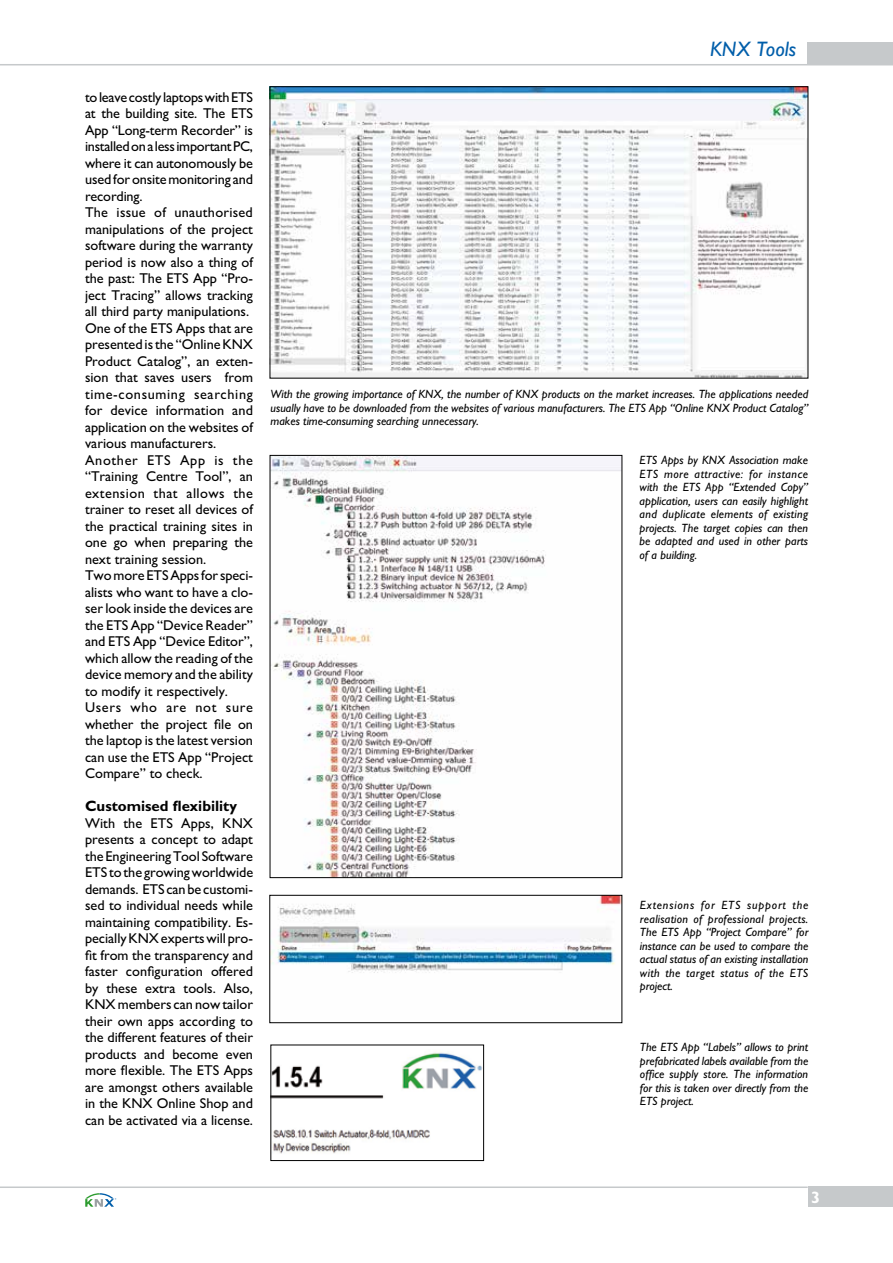
<style>
.page{position:relative;width:893px;height:1263px;background:#fff}
.page>*{position:absolute;margin:0;border:0;box-sizing:border-box;transform-origin:0 0}
.t1{font:italic 21px "M Gill Sans";color:#005eaa}
.t2{font:700 16.5px "M Gill Sans";color:#fff}
.t3{font:700 15px "M Gill Sans";color:#000}
.t4{font:14.25px/16.5px "M Gill Sans";color:#000}
.t5{font:italic 12px/13.5px "M Gill Sans";color:#000;text-align:justify}
</style>
<div class="page">
<div style="left:807px;top:42px;width:86px;height:23px;background:#c6c9cb"></div>
<hr style="left:0;top:64px;width:893px;height:1px;background:#c6c9cb">
<hr style="left:0;top:1186px;width:808px;height:2px;background:#c6c9cb">
<div style="left:808px;top:1186px;width:85px;height:21px;background:#c6c9cb"></div>
<svg style="left:85px;top:1193px;width:31px;height:14px"></svg>
<img style="left:272px;top:457px;width:348px;height:419px">
<div style="left:270px;top:455px;width:352px;height:423px;border:1px solid #000"></div>
<img style="left:272px;top:88px;width:534px;height:288px">
<div style="left:270px;top:86px;width:538px;height:292px;border:1px solid #000"></div>
<img style="left:271px;top:897px;width:349px;height:76px">
<div style="left:269px;top:895px;width:353px;height:128px;border:1px solid #000"></div>
<img style="left:272px;top:1052px;width:210px;height:102px">
<div style="left:270px;top:1044px;width:214px;height:117px;border:1px solid #000"></div>
<p class="t4" style="left:85px;top:89px;width:170px">to leave costly laptops with ETS at the building site. The ETS<br>App “Long-term Recorder” is installed on a less important PC, where it can autonomously be used for onsite monitoring and recording.<br>The issue of unauthorised manipulations of the project software during the warranty period is now also a thing of the past: The ETS App “Pro&shy;ject Tracing” allows tracking all third party manipulations.<br>One of the ETS Apps that are presented is the “Online KNX<br>Product Catalog”, an exten&shy;sion that saves users from time-consuming searching for device information and application on the websites of various manufacturers.<br>Another ETS App is the “Training Centre Tool”, an extension that allows the trainer to reset all devices of the practical training sites in one go when preparing the next training session.<br>Two more ETS Apps for speci&shy;alists who want to have a clo&shy;ser look inside the devices are the ETS App “Device Reader” and ETS App “Device Editor”, which allow the reading of the device memory and the ability to modify it respectively.<br>Users who are not sure whether the project file on the laptop is the latest version can use the ETS App “Project<br>Compare” to check.</p>
<p class="t3" style="left:85px;top:798px;width:153px">Customised flexibility</p>
<p class="t4" style="left:85px;top:815px;width:170px;text-align:justify">With the ETS Apps, KNX presents a concept to adapt the Engineering Tool Software ETS to the growing worldwide demands. ETS can be customi&shy;sed to individual needs while maintaining compatibility. Es&shy;pecially KNX experts will pro&shy;fit from the transparency and faster configuration offered by these extra tools. Also, KNX members can now tailor their own apps according to the different features of their products and become even more flexible. The ETS Apps are amongst others available in the KNX Online Shop and can be activated via a license.</p>
<h1 class="t1" style="left:710px;top:38px;width:87px">KNX Tools</h1>
<p class="t5" style="left:270px;top:388px;width:539px">With the growing importance of KNX, the number of KNX products on the market increases. The applications needed usually have to be downloaded from the websites of various manufacturers. The ETS App “Online KNX Product Catalog” makes time-consuming searching unnecessary.</p>
<p class="t5" style="left:640px;top:453px;width:170px">ETS Apps by KNX Association make ETS more attractive: for instance with the ETS App “Extended Copy” application, users can easily highlight and duplicate elements of existing projects. The target copies can then be adapted and used in other parts of a building.</p>
<p class="t5" style="left:640px;top:898px;width:170px">Extensions for ETS support the realisation of professional projects.<br>The ETS App “Project Compare” for instance can be used to compare the actual status of an existing installation with the target status of the ETS project.</p>
<p class="t5" style="left:640px;top:1041px;width:170px">The ETS App “Labels” allows to print prefabricated labels available from the office supply store. The information for this is taken over directly from the ETS project.</p>
<p class="t2" style="left:811px;top:1188px;width:11px">3</p>
</div>
